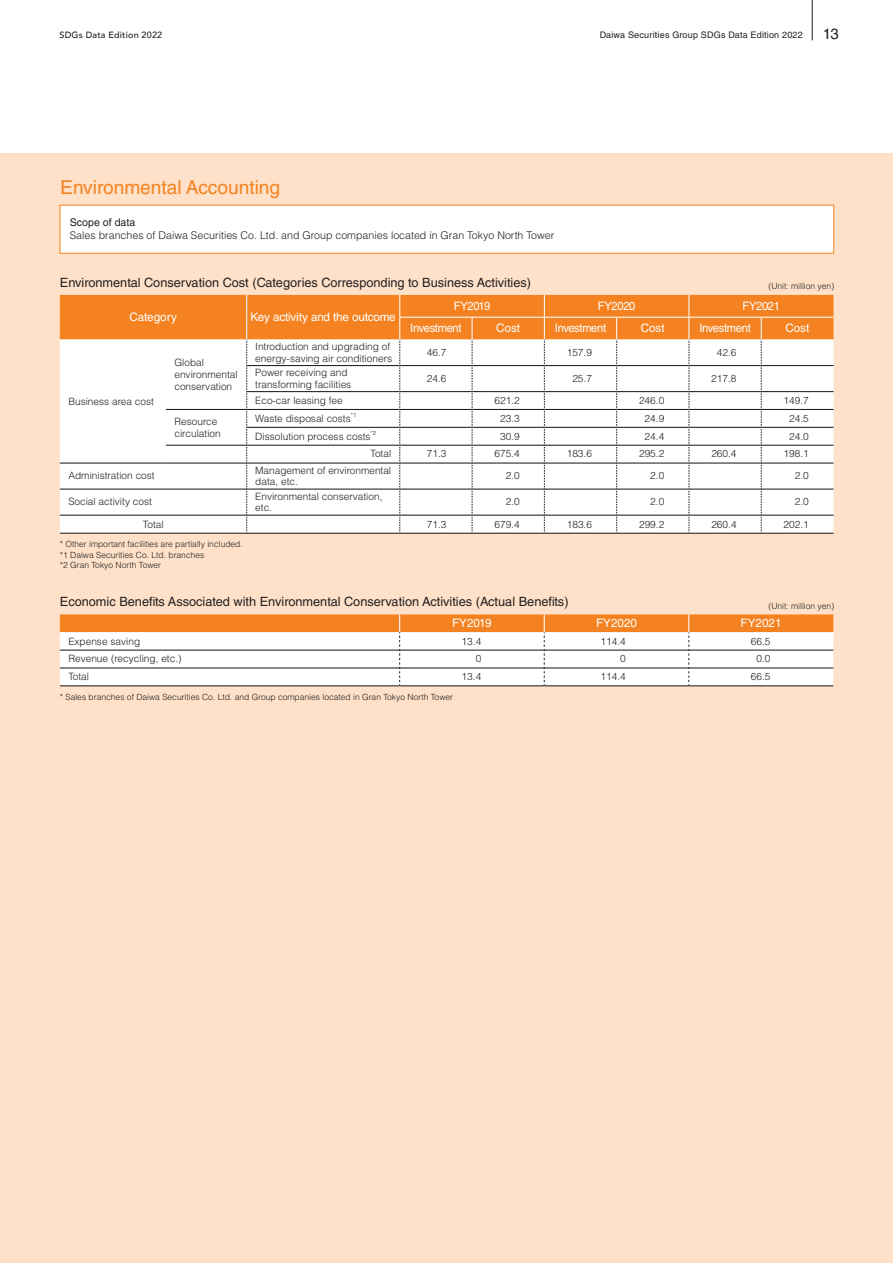
<style>
.page{position:relative;width:893px;height:1263px;background:#fff}
.page>*{position:absolute;margin:0;border:0;box-sizing:border-box;transform-origin:0 0}
.t1{font:19.2px "Helvetica LT Std";color:#f58220}
.t2{font:14.85px "Helvetica LT Std";color:#231f20}
.t3{font:12.75px "Helvetica LT Std";color:#231f20}
.t4{font:11.7px "Helvetica LT Std";letter-spacing:-.025em;color:#fff}
.t5{font:11.7px "Helvetica LT Std";letter-spacing:-.025em;color:#fff;scale:.95 1}
.t6{font:11.7px "Helvetica LT Std";color:#fff}
.t7{font:300 10.65px "Helvetica LT Std";color:#231f20}
.t8{font:10.65px "Helvetica LT Std";color:#231f20}
.t9{font:300 10.05px/11.7px "Helvetica LT Std";color:#231f20}
.t10{font:9px "Helvetica LT Std";letter-spacing:.02em;color:#231f20}
.t11{font:500 9px "Avenir";letter-spacing:.02em;color:#231f20}
.t12{font:300 8.55px/10.6px "Helvetica LT Std";color:#231f20}
.t13{font:300 5.85px "Helvetica LT Std";color:#231f20}
</style>
<div class="page">
<div style="left:0;top:153px;width:893px;height:1110px;background:#fee1c8"></div>
<hr style="left:60px;top:533px;width:106px;height:1px;background:#231f20">
<hr style="left:166px;top:533px;width:81px;height:1px;background:#231f20">
<hr style="left:247px;top:533px;width:153px;height:1px;background:#231f20">
<hr style="left:400px;top:533px;width:72px;height:1px;background:#231f20">
<hr style="left:472px;top:533px;width:72px;height:1px;background:#231f20">
<hr style="left:544px;top:533px;width:73px;height:1px;background:#231f20">
<hr style="left:617px;top:533px;width:72px;height:1px;background:#231f20">
<hr style="left:689px;top:533px;width:72px;height:1px;background:#231f20">
<hr style="left:761px;top:533px;width:72px;height:1px;background:#231f20">
<svg style="left:60px;top:295px;width:773px;height:238px;background:#f5e0ce"></svg>
<div style="left:60px;top:205px;width:774px;height:49px;background:#fff;border:1px solid #f58220"></div>
<svg style="left:60px;top:614px;width:773px;height:72px;background:#f3d7be"></svg>
<hr style="left:812px;top:0;width:1px;height:40px;background:#231f20">
<p class="t11" style="left:60px;top:27px;width:104px">SDGs Data Edition 2022</p>
<p class="t10" style="left:600px;top:30px;width:205px">Daiwa Securities Group SDGs Data Edition 2022</p>
<h2 class="t2" style="left:823px;top:25px;width:17px">13</h2>
<h1 class="t1" style="left:60px;top:177px;width:221px">Environmental Accounting</h1>
<p class="t8" style="left:70px;top:216px;width:67px">Scope of data</p>
<p class="t7" style="left:70px;top:229px;width:486px">Sales branches of Daiwa Securities Co. Ltd. and Group companies located in Gran Tokyo North Tower</p>
<p class="t3" style="left:60px;top:275px;width:473px">Environmental Conservation Cost (Categories Corresponding to Business Activities)</p>
<p class="t12" style="left:768px;top:281px;width:67px">(Unit: million yen)</p>
<p class="t6" style="left:130px;top:310px;width:49px">Category</p>
<p class="t4" style="left:251px;top:310px;width:147px">Key activity and the outcome</p>
<p class="t5" style="left:454px;top:299px;width:40px">FY2019</p>
<p class="t5" style="left:598px;top:299px;width:41px">FY2020</p>
<p class="t5" style="left:742px;top:299px;width:41px">FY2021</p>
<p class="t5" style="left:410px;top:321px;width:56px">Investment</p>
<p class="t4" style="left:496px;top:321px;width:25px">Cost</p>
<p class="t5" style="left:555px;top:321px;width:56px">Investment</p>
<p class="t4" style="left:641px;top:321px;width:25px">Cost</p>
<p class="t5" style="left:699px;top:321px;width:56px">Investment</p>
<p class="t4" style="left:785px;top:321px;width:25px">Cost</p>
<p class="t9" style="left:68px;top:395px;width:87px">Business area cost</p>
<p class="t9" style="left:174px;top:357px;width:65px">Global environmental conservation</p>
<p class="t9" style="left:255px;top:340px;width:138px">Introduction and upgrading of energy-saving air conditioners</p>
<p class="t9" style="left:427px;top:346px;width:21px">46.7</p>
<p class="t9" style="left:567px;top:346px;width:27px">157.9</p>
<p class="t9" style="left:717px;top:346px;width:21px">42.6</p>
<p class="t9" style="left:255px;top:367px;width:98px">Power receiving and transforming facilities</p>
<p class="t9" style="left:427px;top:372px;width:21px">24.6</p>
<p class="t9" style="left:572px;top:372px;width:21px">25.7</p>
<p class="t9" style="left:711px;top:372px;width:27px">217.8</p>
<p class="t9" style="left:255px;top:394px;width:89px">Eco-car leasing fee</p>
<p class="t9" style="left:494px;top:394px;width:27px">621.2</p>
<p class="t9" style="left:639px;top:394px;width:27px">246.0</p>
<p class="t9" style="left:784px;top:394px;width:27px">149.7</p>
<p class="t9" style="left:174px;top:415px;width:48px">Resource circulation</p>
<p class="t9" style="left:255px;top:412px;width:97px">Waste disposal costs</p>
<p class="t13" style="left:351px;top:411px;width:7px">*1</p>
<p class="t9" style="left:500px;top:412px;width:21px">23.3</p>
<p class="t9" style="left:645px;top:412px;width:21px">24.9</p>
<p class="t9" style="left:789px;top:412px;width:21px">24.5</p>
<p class="t9" style="left:255px;top:430px;width:117px">Dissolution process costs</p>
<p class="t13" style="left:371px;top:429px;width:7px">*2</p>
<p class="t9" style="left:500px;top:430px;width:21px">30.9</p>
<p class="t9" style="left:645px;top:430px;width:21px">24.4</p>
<p class="t9" style="left:789px;top:430px;width:21px">24.0</p>
<p class="t9" style="left:371px;top:448px;width:22px">Total</p>
<p class="t9" style="left:427px;top:448px;width:21px">71.3</p>
<p class="t9" style="left:494px;top:448px;width:27px">675.4</p>
<p class="t9" style="left:567px;top:448px;width:27px">183.6</p>
<p class="t9" style="left:639px;top:448px;width:27px">295.2</p>
<p class="t9" style="left:711px;top:448px;width:27px">260.4</p>
<p class="t9" style="left:784px;top:448px;width:27px">198.1</p>
<p class="t9" style="left:68px;top:470px;width:88px">Administration cost</p>
<p class="t9" style="left:255px;top:464px;width:137px">Management of environmental data, etc.</p>
<p class="t9" style="left:506px;top:470px;width:16px">2.0</p>
<p class="t9" style="left:650px;top:470px;width:16px">2.0</p>
<p class="t9" style="left:795px;top:470px;width:16px">2.0</p>
<p class="t9" style="left:68px;top:496px;width:85px">Social activity cost</p>
<p class="t9" style="left:255px;top:490px;width:129px">Environmental conservation, etc.</p>
<p class="t9" style="left:506px;top:496px;width:16px">2.0</p>
<p class="t9" style="left:650px;top:496px;width:16px">2.0</p>
<p class="t9" style="left:795px;top:496px;width:16px">2.0</p>
<p class="t9" style="left:143px;top:518px;width:22px">Total</p>
<p class="t9" style="left:427px;top:518px;width:21px">71.3</p>
<p class="t9" style="left:494px;top:518px;width:27px">679.4</p>
<p class="t9" style="left:567px;top:518px;width:27px">183.6</p>
<p class="t9" style="left:639px;top:518px;width:27px">299.2</p>
<p class="t9" style="left:711px;top:518px;width:27px">260.4</p>
<p class="t9" style="left:784px;top:518px;width:27px">202.1</p>
<p class="t12" style="left:60px;top:539px;width:185px">* Other important facilities are partially included. *1 Daiwa Securities Co. Ltd. branches<br>*2 Gran Tokyo North Tower</p>
<p class="t3" style="left:60px;top:594px;width:510px">Economic Benefits Associated with Environmental Conservation Activities (Actual Benefits)</p>
<p class="t12" style="left:768px;top:600px;width:67px">(Unit: million yen)</p>
<p class="t4" style="left:452px;top:616px;width:41px">FY2019</p>
<p class="t4" style="left:596px;top:616px;width:42px">FY2020</p>
<p class="t4" style="left:741px;top:616px;width:42px">FY2021</p>
<p class="t9" style="left:68px;top:635px;width:73px">Expense saving</p>
<p class="t9" style="left:462px;top:635px;width:21px">13.4</p>
<p class="t9" style="left:601px;top:635px;width:27px">114.4</p>
<p class="t9" style="left:751px;top:635px;width:21px">66.5</p>
<p class="t9" style="left:68px;top:653px;width:115px">Revenue (recycling, etc.)</p>
<p class="t9" style="left:476px;top:653px;width:7px">0</p>
<p class="t9" style="left:620px;top:653px;width:7px">0</p>
<p class="t9" style="left:756px;top:653px;width:16px">0.0</p>
<p class="t9" style="left:68px;top:671px;width:22px">Total</p>
<p class="t9" style="left:462px;top:671px;width:21px">13.4</p>
<p class="t9" style="left:601px;top:671px;width:27px">114.4</p>
<p class="t9" style="left:751px;top:671px;width:21px">66.5</p>
<p class="t12" style="left:60px;top:691px;width:395px">* Sales branches of Daiwa Securities Co. Ltd. and Group companies located in Gran Tokyo North Tower</p>
</div>
